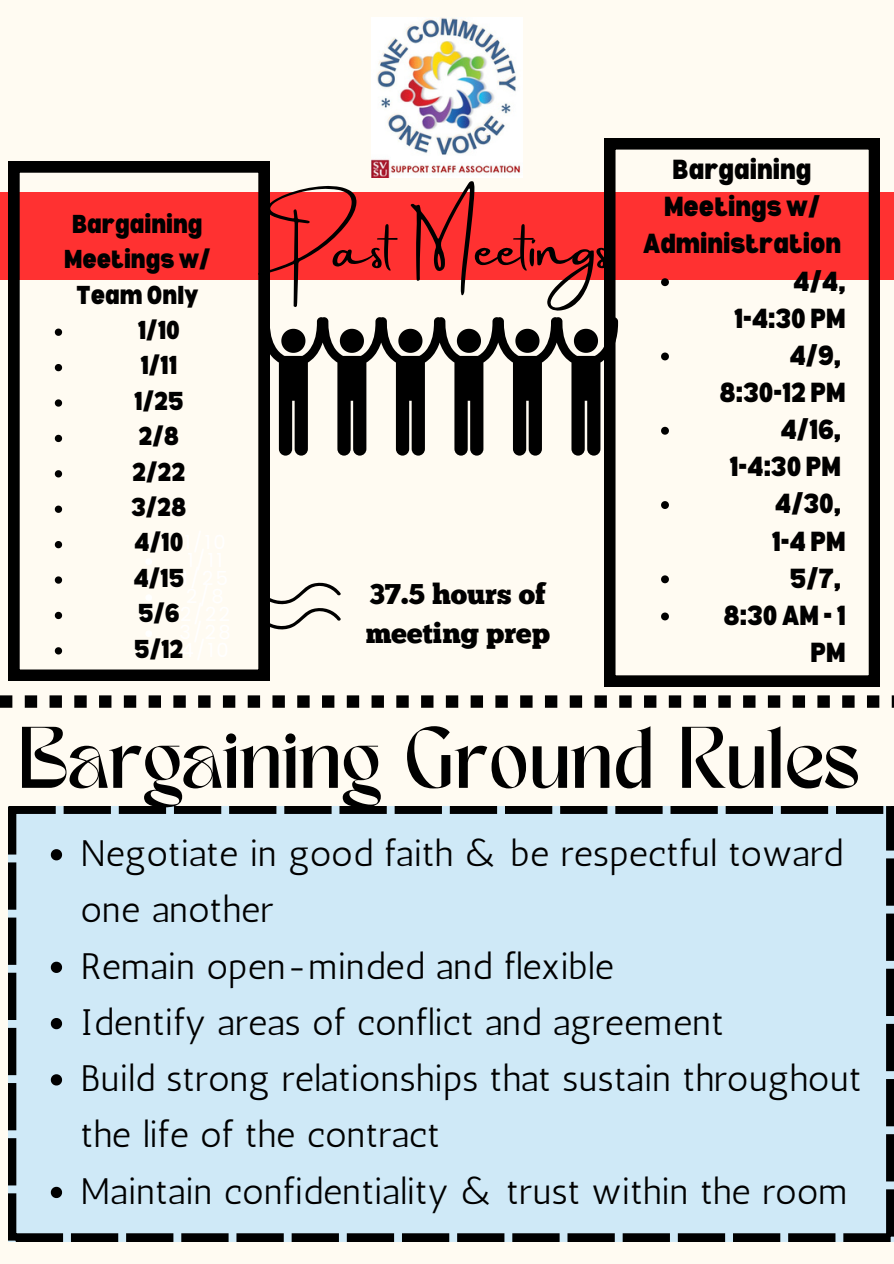
<style>
.page{position:relative;width:894px;height:1264px;background:#fff}
.page>*{position:absolute;margin:0;border:0;box-sizing:border-box;transform-origin:0 0}
.t1{font:61.05px "TANMERINGUE";color:#000}
.t2{font:54.3px "Amsterdam Two";color:#000}
.t3{font:36.75px/56.2px "Antic";letter-spacing:.01em;color:#000}
.t4{font:28.5px/38.8px "Chunk Five";color:#000}
.t5{font:900 semi-condensed 27px/37.2px "Bernoru";color:#000;text-align:center}
.t6{font:900 semi-condensed 25.35px/35.4px "Bernoru";color:#000;text-align:center}
</style>
<div class="page">
<div style="left:0;top:0;width:893px;height:1263px;background:#fffbf2"></div>
<svg style="left:0;top:695px;width:893px;height:12px"></svg>
<div style="left:8px;top:806px;width:885px;height:435px;background:#cfe9f7"></div>
<svg style="left:269px;top:317px;width:335px;height:138px"></svg>
<svg style="left:281px;top:329px;width:24px;height:24px"></svg>
<svg style="left:340px;top:329px;width:24px;height:24px"></svg>
<svg style="left:398px;top:329px;width:24px;height:24px"></svg>
<svg style="left:457px;top:329px;width:24px;height:24px"></svg>
<svg style="left:515px;top:329px;width:24px;height:24px"></svg>
<svg style="left:573px;top:329px;width:25px;height:24px"></svg>
<div style="left:0;top:192px;width:893px;height:87px;background:#ff3131"></div>
<svg style="left:8px;top:161px;width:261px;height:519px"></svg>
<img style="left:372px;top:18px;width:150px;height:159px">
<svg style="left:260px;top:581px;width:81px;height:50px"></svg>
<svg style="left:51px;top:849px;width:11px;height:11px"></svg>
<svg style="left:51px;top:961px;width:11px;height:11px"></svg>
<svg style="left:51px;top:1017px;width:11px;height:12px"></svg>
<svg style="left:51px;top:1074px;width:11px;height:11px"></svg>
<svg style="left:51px;top:1186px;width:11px;height:11px"></svg>
<svg style="left:604px;top:138px;width:275px;height:548px"></svg>
<p class="t6" style="left:64px;top:205px;width:148px">Bargaining<br>Meetings w/<br>Team Only</p>
<h4 class="t6" style="left:138px;top:311px;width:44px">1/10</h4>
<p class="t6" style="left:140px;top:347px;width:38px">1/11</p>
<h4 class="t6" style="left:134px;top:382px;width:51px">1/25</h4>
<p class="t6" style="left:138px;top:417px;width:42px">2/8</p>
<p class="t6" style="left:132px;top:453px;width:55px">2/22</p>
<p class="t6" style="left:131px;top:488px;width:57px">3/28</p>
<p class="t6" style="left:134px;top:523px;width:51px">4/10</p>
<p class="t6" style="left:133px;top:559px;width:52px">4/15</p>
<p class="t6" style="left:138px;top:594px;width:43px">5/6</p>
<p class="t6" style="left:134px;top:630px;width:51px">5/12</p>
<p class="t2" style="left:270px;top:218px;width:340px">Past Meetings</p>
<p class="t4" style="left:365px;top:577px;width:186px">37.5 hours of meeting prep</p>
<p class="t5" style="left:643px;top:150px;width:199px">Bargaining<br>Meetings w/<br>Administration</p>
<p class="t5" style="left:793px;top:261px;width:54px">4/4,</p>
<p class="t5" style="left:733px;top:298px;width:113px">1-4:30 PM</p>
<p class="t5" style="left:789px;top:336px;width:53px">4/9,</p>
<p class="t5" style="left:719px;top:373px;width:128px">8:30-12 PM</p>
<p class="t5" style="left:780px;top:410px;width:62px">4/16,</p>
<p class="t5" style="left:729px;top:447px;width:113px">1-4:30 PM</p>
<p class="t5" style="left:774px;top:484px;width:68px">4/30,</p>
<p class="t5" style="left:771px;top:521px;width:75px">1-4 PM</p>
<h6 class="t5" style="left:789px;top:558px;width:53px">5/7,</h6>
<h1 class="t5" style="left:723px;top:595px;width:124px;text-align:right">8:30 AM - 1<br>PM</h1>
<p class="t1" style="left:19px;top:726px;width:841px">Bargaining Ground Rules</p>
<p class="t3" style="left:81px;top:825px;width:763px">Negotiate in good faith &amp; be respectful toward one another</p>
<p class="t3" style="left:81px;top:937px;width:534px">Remain open-minded and flexible</p>
<h2 class="t3" style="left:81px;top:994px;width:644px">Identify areas of conflict and agreement</h2>
<p class="t3" style="left:81px;top:1050px;width:781px">Build strong relationships that sustain throughout the life of the contract</p>
<p class="t3" style="left:81px;top:1162px;width:768px">Maintain confidentiality &amp; trust within the room</p>
</div>
